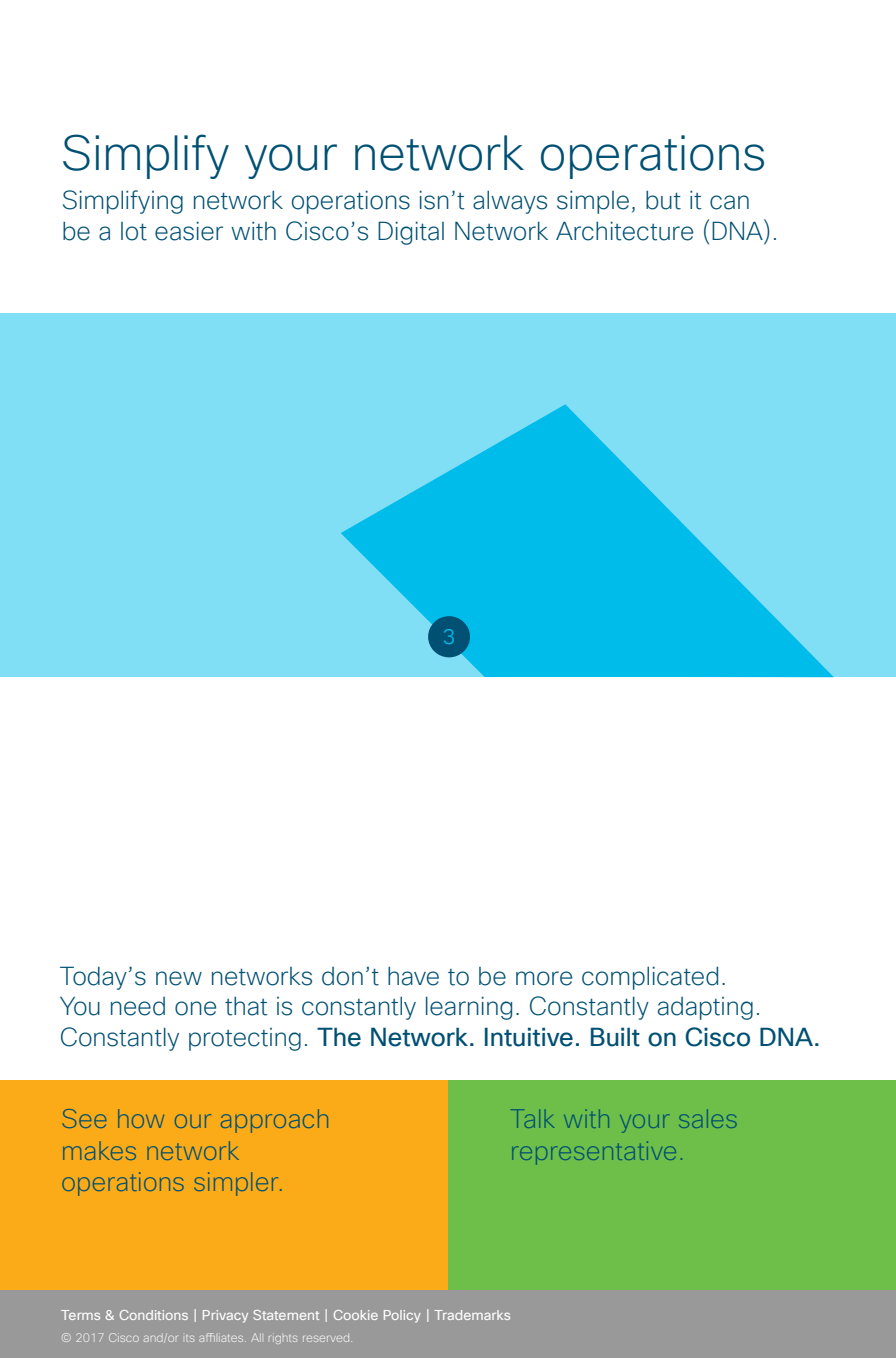
<style>
.page{position:relative;width:896px;height:1358px;background:#fff}
.page>*{position:absolute;margin:0;border:0;box-sizing:border-box;transform-origin:0 0}
.t1{font:200 48.12px "Cisco Sans TT";color:#005073}
.t2{font:200 26.25px/31.5px "Cisco Sans TT";color:#005073}
.t3{font:200 25.38px/30.4px "Cisco Sans TT";color:#005073}
.t4{font:21px "Cisco Sans TT Light";color:#00bceb}
.t5{font:14px "Cisco Sans TT";color:#fff}
.t6{font:200 12.25px "Cisco Sans TT";color:#fff}
.s1{font-weight:400}
</style>
<div class="page">
<div style="left:0;top:313px;width:896px;height:364px;background:#80def5"></div>
<div style="left:0;top:1079px;width:448px;height:252px;background:#fbab18"></div>
<div style="left:448px;top:1079px;width:448px;height:252px;background:#6ebe4a"></div>
<div style="left:0;top:1290px;width:896px;height:67px;background:#999"></div>
<svg style="left:341px;top:404px;width:493px;height:273px;fill:#00bceb"></svg>
<div style="left:428px;top:616px;width:42px;height:41px;background:#005073;border-radius:50%"></div>
<h1 class="t1" style="left:61px;top:122px;width:707px">Simplify your network operations</h1>
<p class="t3" style="left:62px;top:186px;width:719px">Simplifying network operations isn’t always simple, but it can be a lot easier with Cisco’s Digital Network Architecture (DNA).</p>
<p class="t4" style="left:443px;top:622px;width:14px">3</p>
<p class="t3" style="left:60px;top:961px;width:762px">Today’s new networks don’t have to be more complicated.<br>You need one that is constantly learning. Constantly adapting.<br>Constantly protecting. <span class="s1">The Network. Intuitive. Built on Cisco DNA.</span></p>
<p class="t2" style="left:61px;top:1104px;width:271px">See how our approach makes network operations simpler.</p>
<p class="t2" style="left:510px;top:1104px;width:230px">Talk with your sales representative.</p>
<p class="t5" style="left:61px;top:1305px;width:451px">Terms &amp; Conditions | Privacy Statement | Cookie Policy | Trademarks</p>
<p class="t6" style="left:61px;top:1329px;width:294px">© 2017 Cisco and/or its affiliates. All rights reserved.</p>
</div>
